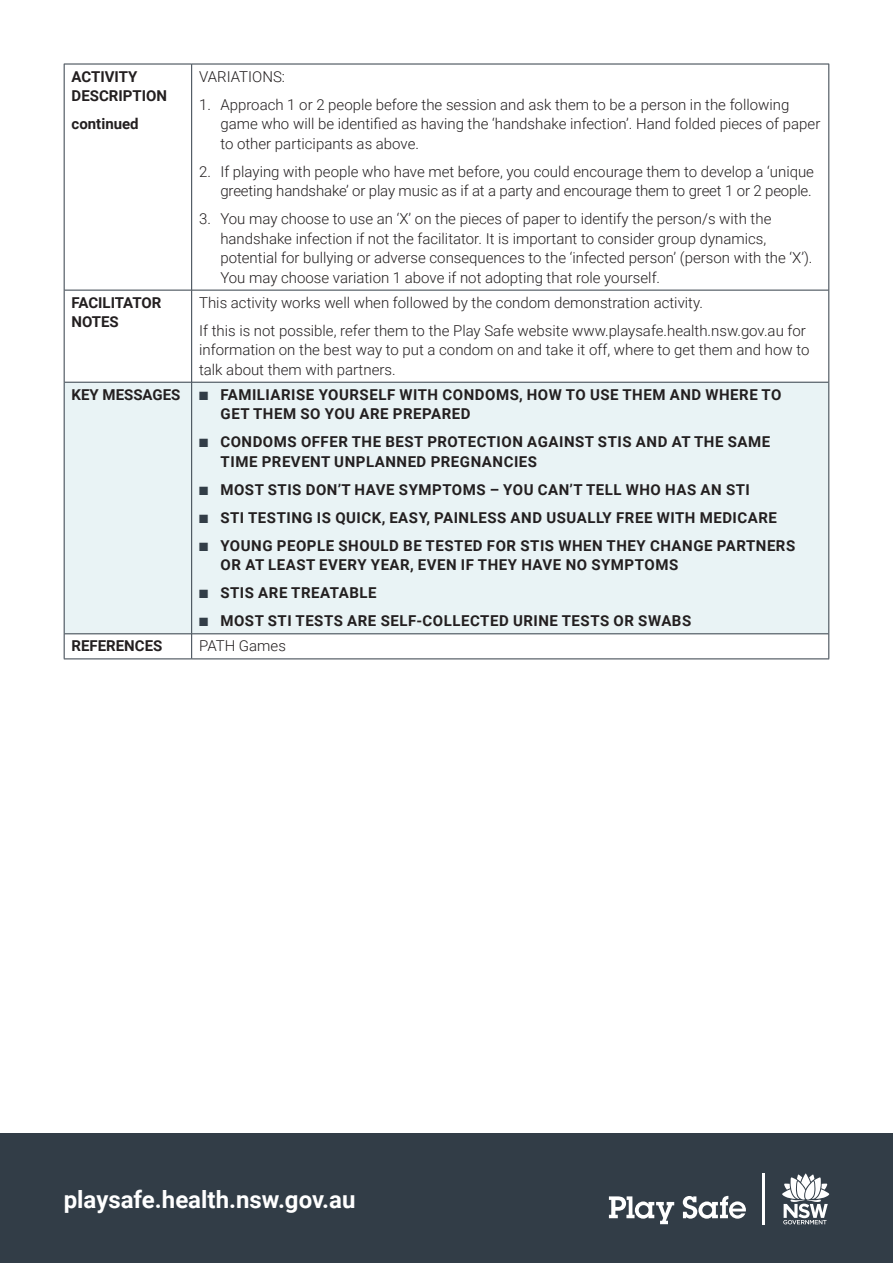
<style>
.page{position:relative;width:893px;height:1263px;background:#fff}
.page>*{position:absolute;margin:0;border:0;box-sizing:border-box;transform-origin:0 0}
.COVER_SUB_TITLE{font:700 24px "Roboto";color:#fff}
.BODY{font:300 15px/19.5px "Roboto";color:#231f20}
.BODY_BOLD{font:700 15px/19.5px "Roboto";letter-spacing:.035em;color:#231f20}
.BODY_BOLD-2{font:700 15px/19.5px "Roboto";color:#231f20}
.BODY_BOLD-3{font:700 15px/19.5px "Roboto";letter-spacing:-.005em;color:#231f20}
.s1{color:#323d47}
</style>
<div class="page">
<div style="left:65px;top:383px;width:763px;height:250px;background:#e9f3f5"></div>
<hr style="left:64px;top:64px;width:128px;height:1px;background:#323d47">
<hr style="left:192px;top:64px;width:637px;height:1px;background:#323d47">
<hr style="left:191px;top:64px;width:1px;height:226px;background:#323d47">
<hr style="left:65px;top:290px;width:127px;height:1px;background:#323d47">
<hr style="left:192px;top:290px;width:636px;height:1px;background:#323d47">
<hr style="left:191px;top:290px;width:1px;height:92px;background:#323d47">
<hr style="left:65px;top:382px;width:127px;height:1px;background:#323d47">
<hr style="left:192px;top:382px;width:636px;height:1px;background:#323d47">
<hr style="left:191px;top:382px;width:1px;height:252px;background:#323d47">
<hr style="left:65px;top:633px;width:127px;height:1px;background:#323d47">
<hr style="left:192px;top:633px;width:636px;height:1px;background:#323d47">
<svg style="left:191px;top:634px;width:1px;height:24px"></svg>
<hr style="left:64px;top:64px;width:1px;height:226px;background:#323d47">
<hr style="left:828px;top:64px;width:1px;height:226px;background:#323d47">
<hr style="left:64px;top:290px;width:1px;height:92px;background:#323d47">
<hr style="left:828px;top:290px;width:1px;height:92px;background:#323d47">
<hr style="left:64px;top:382px;width:1px;height:252px;background:#323d47">
<hr style="left:828px;top:382px;width:1px;height:252px;background:#323d47">
<svg style="left:64px;top:634px;width:1px;height:24px"></svg>
<svg style="left:828px;top:634px;width:1px;height:24px"></svg>
<hr style="left:64px;top:658px;width:128px;height:1px;background:#323d47">
<hr style="left:192px;top:658px;width:637px;height:1px;background:#323d47">
<div style="left:0;top:1133px;width:893px;height:130px;background:#323d47"></div>
<svg style="left:609px;top:1196px;width:137px;height:28px"></svg>
<svg style="left:782px;top:1173px;width:47px;height:51px"></svg>
<hr style="left:762px;top:1174px;width:3px;height:51px;background:#fff">
<p class="BODY_BOLD-2" style="left:72px;top:66px;width:97px">ACTIVITY<br>DESCRIPTION</p>
<p class="BODY_BOLD-2" style="left:72px;top:113px;width:69px">continued</p>
<p class="BODY" style="left:199px;top:66px;width:87px">VARIATIONS:</p>
<p class="BODY" style="left:220px;top:94px;width:601px;text-indent:-21px">1. Approach 1 or 2 people before the session and ask them to be a person in the following game who will be identified as having the ‘handshake infection’. Hand folded pieces of paper to other participants as above.</p>
<p class="BODY" style="left:199px;top:161px;width:616px;text-align:right">2. If playing with people who have met before, you could encourage them to develop a ‘unique greeting handshake’ or play music as if at a party and encourage them to greet 1 or 2 people.</p>
<p class="BODY" style="left:220px;top:209px;width:594px;text-indent:-21px">3. You may choose to use an ‘X’ on the pieces of paper to identify the person/s with the handshake infection if not the facilitator. It is important to consider group dynamics, potential for bullying or adverse consequences to the ‘infected person’ (person with the ‘X’).<br>You may choose variation 1 above if not adopting that role yourself.</p>
<p class="BODY_BOLD-3" style="left:72px;top:292px;width:91px">FACILITATOR<br>NOTES</p>
<p class="BODY" style="left:199px;top:292px;width:505px">This activity works well when followed by the condom demonstration activity.</p>
<p class="BODY" style="left:199px;top:320px;width:612px">If this is not possible, refer them to the Play Safe website www.playsafe.health.nsw.gov.au for information on the best way to put a condom on and take it off, where to get them and how to talk about them with partners.</p>
<p class="BODY_BOLD-2" style="left:72px;top:384px;width:110px">KEY MESSAGES</p>
<p class="BODY_BOLD" style="left:221px;top:384px;width:562px;text-indent:-22px"><span class="s1">■</span> FAMILIARISE YOURSELF WITH CONDOMS, HOW TO USE THEM AND WHERE TO<br>GET THEM SO YOU ARE PREPARED</p>
<p class="BODY_BOLD" style="left:221px;top:432px;width:551px;text-indent:-22px"><span class="s1">■</span> CONDOMS OFFER THE BEST PROTECTION AGAINST STIS AND AT THE SAME<br>TIME PREVENT UNPLANNED PREGNANCIES</p>
<p class="BODY_BOLD" style="left:199px;top:479px;width:552px"><span class="s1">■</span> MOST STIS DON’T HAVE SYMPTOMS – YOU CAN’T TELL WHO HAS AN STI</p>
<p class="BODY_BOLD" style="left:199px;top:507px;width:579px"><span class="s1">■</span> STI TESTING IS QUICK, EASY, PAINLESS AND USUALLY FREE WITH MEDICARE</p>
<p class="BODY_BOLD" style="left:221px;top:535px;width:576px;text-indent:-22px"><span class="s1">■</span> YOUNG PEOPLE SHOULD BE TESTED FOR STIS WHEN THEY CHANGE PARTNERS<br>OR AT LEAST EVERY YEAR, EVEN IF THEY HAVE NO SYMPTOMS</p>
<p class="BODY_BOLD" style="left:199px;top:583px;width:179px"><span class="s1">■</span> STIS ARE TREATABLE</p>
<p class="BODY_BOLD" style="left:199px;top:611px;width:494px"><span class="s1">■</span> MOST STI TESTS ARE SELF-COLLECTED URINE TESTS OR SWABS</p>
<p class="BODY_BOLD-2" style="left:72px;top:636px;width:92px">REFERENCES</p>
<p class="BODY" style="left:199px;top:636px;width:88px">PATH Games</p>
<p class="COVER_SUB_TITLE" style="left:64px;top:1183px;width:293px">playsafe.health.nsw.gov.au</p>
</div>
